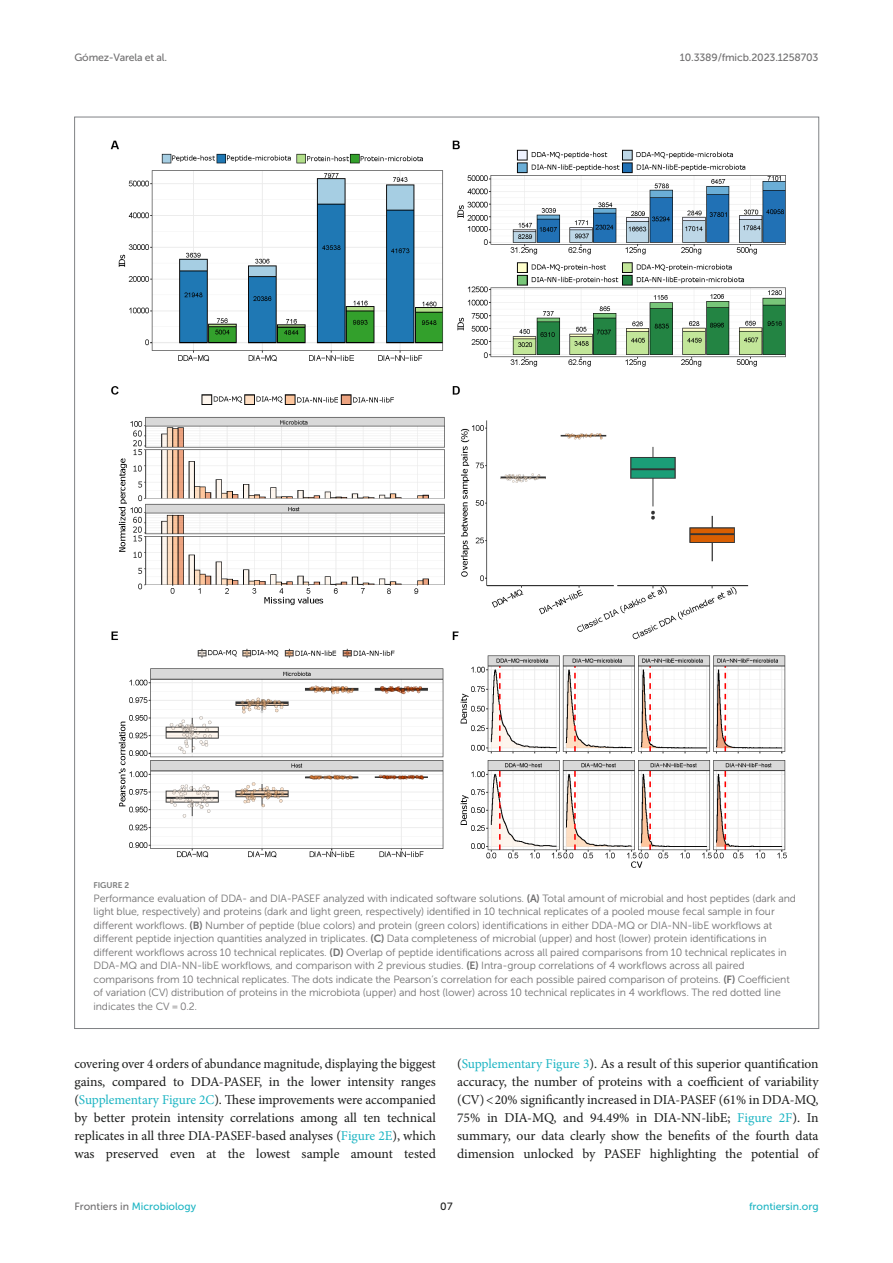
<style>
.page{position:relative;width:893px;height:1263px;background:#fff}
.page>*{position:absolute;margin:0;border:0;box-sizing:border-box;transform-origin:0 0}
.TEXT{font:13.5px/18px "Minion Pro";letter-spacing:-.005em;color:#1b1c1b;text-align:justify}
.FIG_LEG{font:10.5px/13.5px "Museo Sans 300";letter-spacing:-.01em;color:#706f70}
.t1{font:10.5px "Museo Sans 500";letter-spacing:-.015em;color:#706f70}
.t2{font:10.5px "Museo Sans 500";color:#1db5c3}
.t3{font:10.5px "Museo Sans 500";color:#1b1c1b}
.FIG_HD{font:8.25px "Museo Sans 700";letter-spacing:-.01em;color:#7e7f7f}
.s1{font-family:"Museo Sans 700"}
.s2{color:#1db5c3}
.s3{color:#706f70}
</style>
<div class="page">
<img style="left:110px;top:140px;width:677px;height:728px">
<p class="t1" style="left:74px;top:51px;width:94px">Gómez-Varela et al.</p>
<p class="t1" style="left:680px;top:51px;width:140px">10.3389/fmicb.2023.1258703</p>
<p class="FIG_HD" style="left:94px;top:881px;width:37px">FIGURE 2</p>
<p class="FIG_LEG" style="left:94px;top:891px;width:704px">Performance evaluation of DDA- and DIA-PASEF analyzed with indicated software solutions. <span class="s1">(A)</span> Total amount of microbial and host peptides (dark and light blue, respectively) and proteins (dark and light green, respectively) identified in 10 technical replicates of a pooled mouse fecal sample in four different workflows. <span class="s1">(B)</span> Number of peptide (blue colors) and protein (green colors) identifications in either DDA-MQ or DIA-NN-libE workflows at different peptide injection quantities analyzed in triplicates. <span class="s1">(C)</span> Data completeness of microbial (upper) and host (lower) protein identifications in different workflows across 10 technical replicates. <span class="s1">(D)</span> Overlap of peptide identifications across all paired comparisons from 10 technical replicates in DDA-MQ and DIA-NN-libE workflows, and comparison with 2 previous studies. <span class="s1">(E)</span> Intra-group correlations of 4 workflows across all paired comparisons from 10 technical replicates. The dots indicate the Pearson’s correlation for each possible paired comparison of proteins. <span class="s1">(F)</span> Coefficient of variation (CV) distribution of proteins in the microbiota (upper) and host (lower) across 10 technical replicates in 4 workflows. The red dotted line indicates the CV = 0.2.</p>
<p class="TEXT" style="left:74px;top:1055px;width:363px">covering over 4 orders of abundance magnitude, displaying the biggest gains, compared to DDA-PASEF, in the lower intensity ranges (<span class="s2">Supplementary Figure 2C</span>). These improvements were accompanied by better protein intensity correlations among all ten technical replicates in all three DIA-PASEF-based analyses (<span class="s2">Figure 2E</span>), which was preserved even at the lowest sample amount tested</p>
<p class="TEXT" style="left:457px;top:1055px;width:363px">(<span class="s2">Supplementary Figure 3</span>). As a result of this superior quantification accuracy, the number of proteins with a coefficient of variability (CV)&lt;20% significantly increased in DIA-PASEF (61% in DDA-MQ, 75% in DIA-MQ, and 94.49% in DIA-NN-libE; <span class="s2">Figure 2F</span>). In summary, our data clearly show the benefits of the fourth data dimension unlocked by PASEF highlighting the potential of</p>
<p class="t2" style="left:74px;top:1200px;width:123px"><span class="s3">Frontiers in</span> Microbiology</p>
<p class="t3" style="left:440px;top:1200px;width:14px">07</p>
<p class="t2" style="left:749px;top:1200px;width:71px">frontiersin.org</p>
</div>
